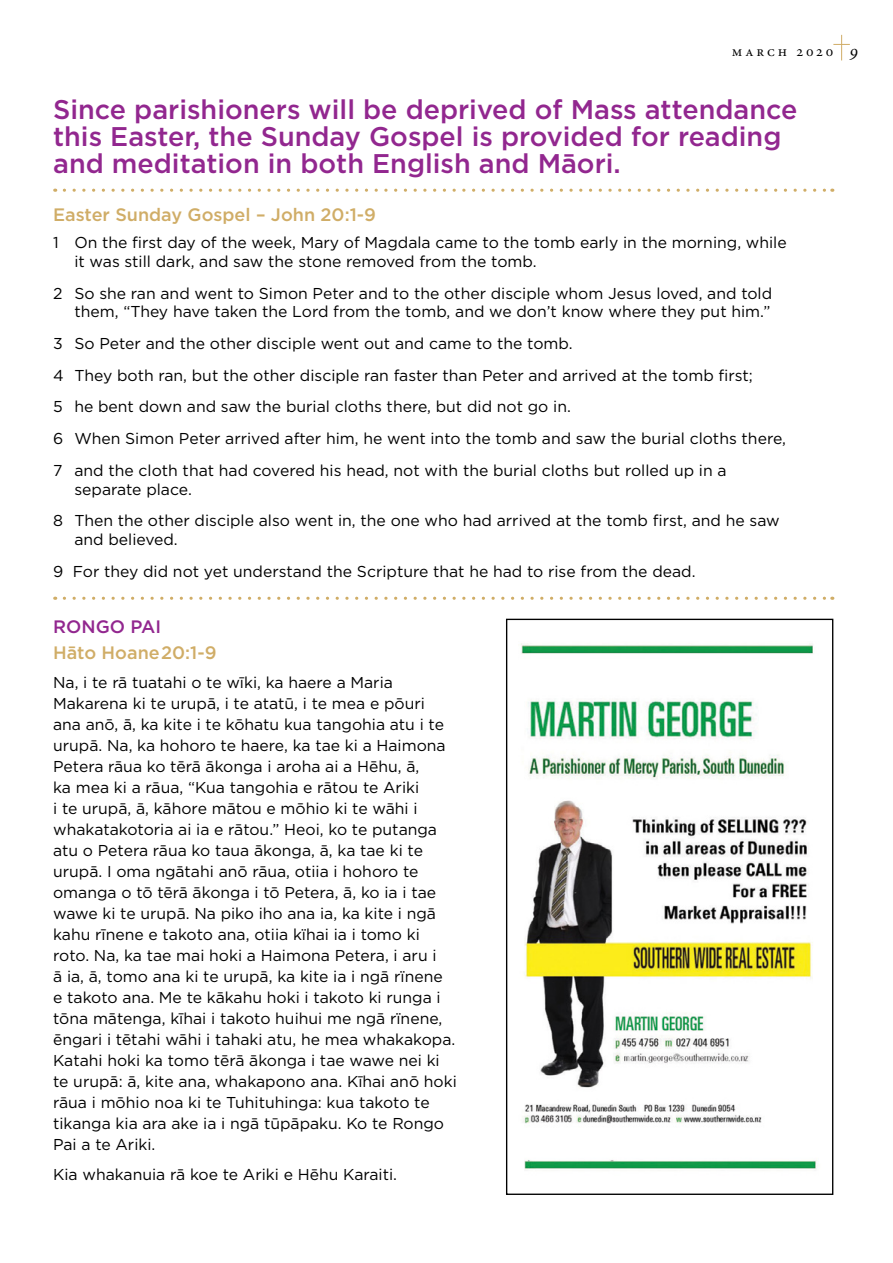
<style>
.page{position:relative;width:893px;height:1263px;background:#fff}
.page>*{position:absolute;margin:0;border:0;box-sizing:border-box;transform-origin:0 0}
.t1{font:500 27px/27px "Gotham";color:#92278f}
.t2{font:500 18px "Gotham";color:#d0ad67}
.t3{font:500 18px "Gotham";color:#92278f}
.t4{font:15.75px/21px "Gotham";color:#000}
.t5{font:15px "Minion Exp";letter-spacing:.2em;color:#000}
</style>
<div class="page">
<img style="left:521px;top:643px;width:296px;height:527px">
<svg style="left:64px;top:189px;width:769px;height:3px"></svg>
<svg style="left:64px;top:597px;width:769px;height:3px"></svg>
<svg style="left:833px;top:35px;width:17px;height:25px"></svg>
<p class="t5" style="left:732px;top:45px;width:103px">march 2020</p>
<h1 class="t1" style="left:53px;top:96px;width:746px">Since parishioners will be deprived of Mass attendance this Easter, the Sunday Gospel is provided for reading and meditation in both English and Māori.</h1>
<p class="t2" style="left:53px;top:202px;width:324px">Easter Sunday Gospel – John 20:1-9</p>
<p class="t4" style="left:74px;top:233px;width:714px;line-height:18.9px;text-indent:-21px">1 On the first day of the week, Mary of Magdala came to the tomb early in the morning, while it was still dark, and saw the stone removed from the tomb.</p>
<p class="t4" style="left:53px;top:283px;width:721px;line-height:18.9px;text-align:right">2 So she ran and went to Simon Peter and to the other disciple whom Jesus loved, and told them, “They have taken the Lord from the tomb, and we don’t know where they put him.”</p>
<p class="t4" style="left:53px;top:327px;width:734px;line-height:31.7px">3 So Peter and the other disciple went out and came to the tomb.<br>4 They both ran, but the other disciple ran faster than Peter and arrived at the tomb first;<br>5 he bent down and saw the burial cloths there, but did not go in.<br>6 When Simon Peter arrived after him, he went into the tomb and saw the burial cloths there, 7 and the cloth that had covered his head, not with the burial cloths but rolled up in a</p>
<p class="t4" style="left:53px;top:473px;width:728px;line-height:31.7px;text-indent:21px">separate place.<br>8 Then the other disciple also went in, the one who had arrived at the tomb first, and he saw</p>
<p class="t4" style="left:53px;top:523px;width:644px;line-height:31.7px;text-indent:21px">and believed.<br>9 For they did not yet understand the Scripture that he had to rise from the dead.</p>
<p class="t3" style="left:53px;top:615px;width:110px">RONGO PAI</p>
<p class="t2" style="left:53px;top:641px;width:165px">Hāto Hoane20:1-9</p>
<p class="t4" style="left:53px;top:672px;width:405px">Na, i te rā tuatahi o te wīki, ka haere a Maria Makarena ki te urupā, i te atatū, i te mea e pōuri<br>ana anō, ā, ka kite i te kōhatu kua tangohia atu i te urupā. Na, ka hohoro te haere, ka tae ki a Haimona Petera rāua ko tērā ākonga i aroha ai a Hēhu, ā,<br>ka mea ki a rāua, “Kua tangohia e rātou te Ariki<br>i te urupā, ā, kāhore mātou e mōhio ki te wāhi i whakatakotoria ai ia e rātou.” Heoi, ko te putanga atu o Petera rāua ko taua ākonga, ā, ka tae ki te urupā. I oma ngātahi anō rāua, otiia i hohoro te omanga o tō tērā ākonga i tō Petera, ā, ko ia i tae wawe ki te urupā. Na piko iho ana ia, ka kite i ngā kahu rīnene e takoto ana, otiia kïhai ia i tomo ki roto. Na, ka tae mai hoki a Haimona Petera, i aru i<br>ā ia, ā, tomo ana ki te urupā, ka kite ia i ngā rïnene<br>e takoto ana. Me te kākahu hoki i takoto ki runga i tōna mātenga, kīhai i takoto huihui me ngā rïnene, ēngari i tētahi wāhi i tahaki atu, he mea whakakopa.<br>Katahi hoki ka tomo tērā ākonga i tae wawe nei ki te urupā: ā, kite ana, whakapono ana. Kīhai anō hoki rāua i mōhio noa ki te Tuhituhinga: kua takoto te tikanga kia ara ake ia i ngā tūpāpaku. Ko te Rongo Pai a te Ariki.</p>
<p class="t4" style="left:53px;top:1163px;width:345px">Kia whakanuia rā koe te Ariki e Hēhu Karaiti.</p>
</div>
